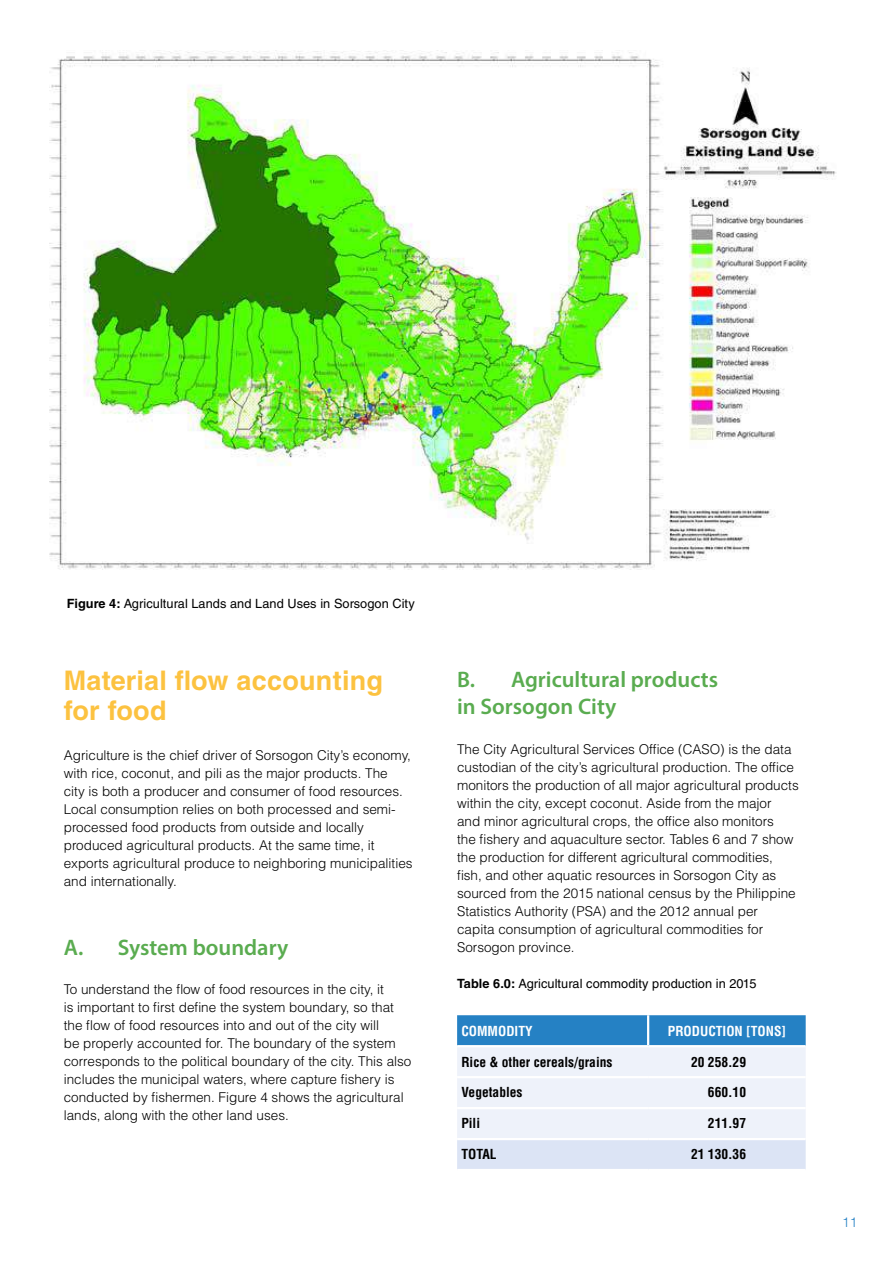
<style>
.page{position:relative;width:893px;height:1263px;background:#fff}
.page>*{position:absolute;margin:0;border:0;box-sizing:border-box;transform-origin:0 0}
.t1{font:700 27px/30px "Helvetica LT Std";letter-spacing:.01em;color:#fcc240}
.t2{font:600 22.5px/27px "Myriad Pro";color:#5aac50}
.t3{font:300 13.5px/18px "Helvetica LT Std";color:#000}
.t4{font:700 condensed 13.5px "Helvetica LT Std";color:#000}
.t5{font:700 condensed 13.5px "Helvetica LT Std";color:#fff}
.t6{font:300 13.5px "Helvetica LT Std";color:#2581c4}
.t7{font:12.75px "Helvetica LT Std";letter-spacing:.005em;color:#000}
.s1{font-weight:700}
</style>
<div class="page">
<svg style="left:457px;top:1015px;width:349px;height:154px;background:#c1d8ee"></svg>
<hr style="left:647px;top:1015px;width:2px;height:30px;background:#fff">
<hr style="left:457px;top:1076px;width:191px;height:2px;background:#fff">
<hr style="left:648px;top:1076px;width:158px;height:2px;background:#fff">
<hr style="left:457px;top:1107px;width:191px;height:2px;background:#fff">
<hr style="left:648px;top:1107px;width:158px;height:2px;background:#fff">
<hr style="left:457px;top:1045px;width:191px;height:2px;background:#fff">
<hr style="left:648px;top:1045px;width:158px;height:2px;background:#fff">
<hr style="left:457px;top:1138px;width:191px;height:2px;background:#fff">
<hr style="left:648px;top:1138px;width:158px;height:2px;background:#fff">
<img style="left:50px;top:51px;width:786px;height:519px">
<p class="t7" style="left:67px;top:596px;width:349px"><span class="s1">Figure 4:</span> Agricultural Lands and Land Uses in Sorsogon City</p>
<h1 class="t1" style="left:64px;top:665px;width:321px">Material flow accounting for food</h1>
<p class="t3" style="left:64px;top:746px;width:350px">Agriculture is the chief driver of Sorsogon City’s economy, with rice, coconut, and pili as the major products. The<br>city is both a producer and consumer of food resources.<br>Local consumption relies on both processed and semi&shy;processed food products from outside and locally produced agricultural products. At the same time, it exports agricultural produce to neighboring municipalities and internationally.</p>
<h2 class="t2" style="left:64px;top:933px;width:226px">A. System boundary</h2>
<p class="t3" style="left:64px;top:980px;width:349px">To understand the flow of food resources in the city, it<br>is important to first define the system boundary, so that the flow of food resources into and out of the city will<br>be properly accounted for. The boundary of the system corresponds to the political boundary of the city. This also includes the municipal waters, where capture fishery is conducted by fishermen. Figure 4 shows the agricultural lands, along with the other land uses.</p>
<h2 class="t2" style="left:457px;top:666px;width:262px">B. Agricultural products in Sorsogon City</h2>
<p class="t3" style="left:457px;top:740px;width:343px">The City Agricultural Services Office (CASO) is the data custodian of the city’s agricultural production. The office monitors the production of all major agricultural products within the city, except coconut. Aside from the major<br>and minor agricultural crops, the office also monitors<br>the fishery and aquaculture sector. Tables 6 and 7 show the production for different agricultural commodities, fish, and other aquatic resources in Sorsogon City as sourced from the 2015 national census by the Philippine Statistics Authority (PSA) and the 2012 annual per capita consumption of agricultural commodities for Sorsogon province.</p>
<p class="t7" style="left:457px;top:976px;width:301px"><span class="s1">Table 6.0:</span> Agricultural commodity production in 2015</p>
<p class="t5" style="left:461px;top:1022px;width:73px">COMMODITY</p>
<p class="t5" style="left:668px;top:1022px;width:120px">PRODUCTION [TONS]</p>
<p class="t4" style="left:461px;top:1053px;width:153px">Rice &amp; other cereals/grains</p>
<p class="t4" style="left:691px;top:1053px;width:57px">20 258.29</p>
<p class="t4" style="left:461px;top:1084px;width:63px">Vegetables</p>
<p class="t4" style="left:708px;top:1084px;width:40px">660.10</p>
<p class="t4" style="left:461px;top:1115px;width:20px">Pili</p>
<p class="t4" style="left:708px;top:1115px;width:40px">211.97</p>
<p class="t4" style="left:461px;top:1146px;width:37px">TOTAL</p>
<p class="t4" style="left:691px;top:1146px;width:57px">21 130.36</p>
<p class="t6" style="left:842px;top:1214px;width:17px">11</p>
</div>
